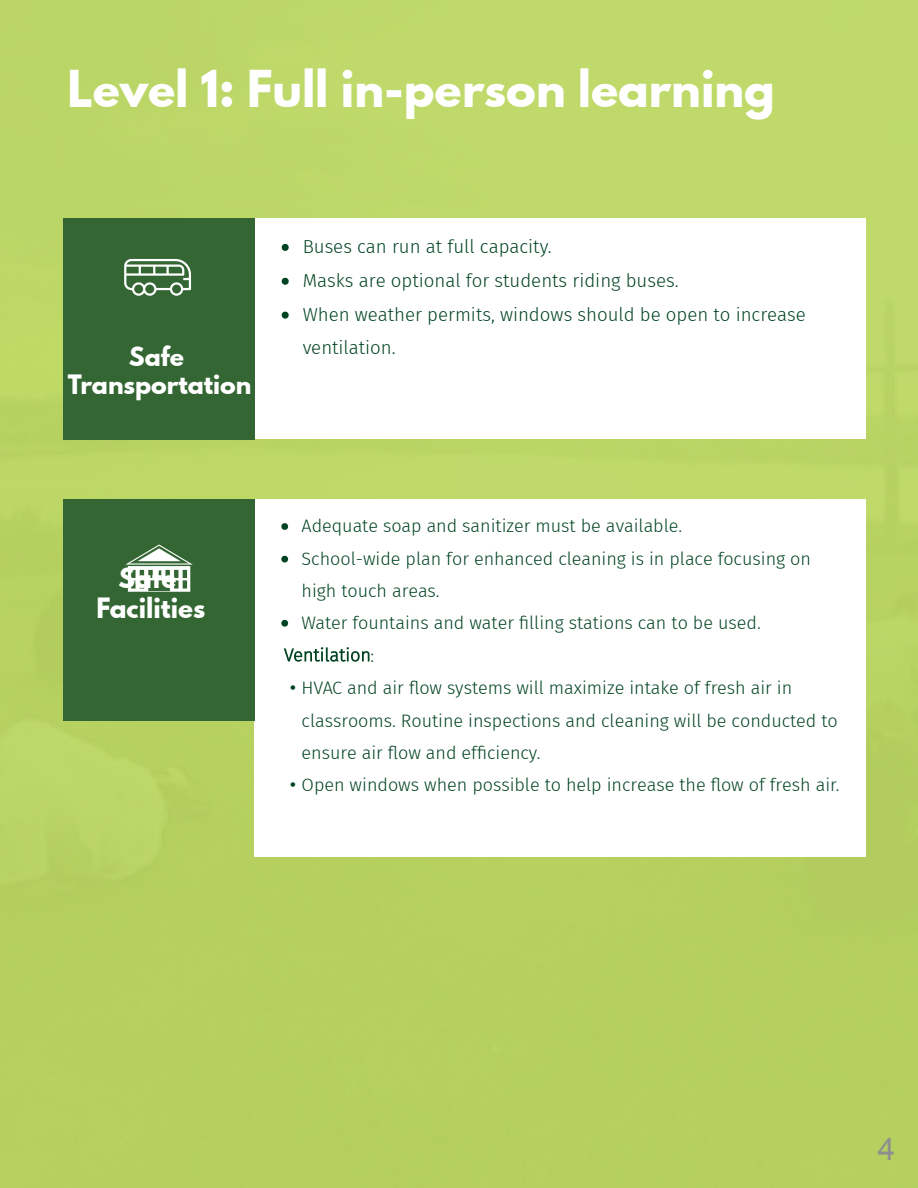
<style>
.page{position:relative;width:918px;height:1188px;background:#fff}
.page>*{position:absolute;margin:0;border:0;box-sizing:border-box;transform-origin:0 0}
.t1{font:700 45px "League Spartan";color:#fff}
.t2{font:31.5px "Arial";color:#8f8f8f}
.t3{font:700 24.75px/29.2px "League Spartan";color:#fff;text-align:center}
.t4{font:700 23.7px/28.2px "League Spartan";color:#fff;text-align:center}
.t5{font:300 18.75px/33.5px "Fira Sans";color:#004322}
.t6{font:300 18px/32.2px "Fira Sans";color:#004322}
.s1{font-family:"Arial";font-weight:400}
</style>
<div class="page">
<img style="left:0;top:0;width:918px;height:1188px">
<div style="left:254px;top:218px;width:612px;height:221px;background:#fff"></div>
<div style="left:63px;top:218px;width:191px;height:222px;background:#363"></div>
<svg style="left:124px;top:259px;width:67px;height:37px"></svg>
<svg style="left:282px;top:244px;width:7px;height:7px"></svg>
<svg style="left:282px;top:278px;width:7px;height:7px"></svg>
<svg style="left:282px;top:312px;width:7px;height:7px"></svg>
<div style="left:254px;top:500px;width:612px;height:357px;background:#fff"></div>
<svg style="left:284px;top:647px;width:86px;height:15px"></svg>
<svg style="left:281px;top:523px;width:7px;height:7px"></svg>
<svg style="left:281px;top:556px;width:7px;height:6px"></svg>
<svg style="left:281px;top:620px;width:7px;height:7px"></svg>
<div style="left:63px;top:500px;width:191px;height:221px;background:#363"></div>
<svg style="left:125px;top:544px;width:68px;height:48px"></svg>
<h1 class="t1" style="left:68px;top:53px;width:709px">Level 1: Full in-person learning</h1>
<h3 class="t4" style="left:68px;top:342px;width:185px">Safe<br>Transportation</h3>
<p class="t5" style="left:303px;top:230px;width:505px">Buses can run at full capacity.<br>Masks are optional for students riding buses.<br>When weather permits, windows should be open to increase ventilation.</p>
<h3 class="t3" style="left:96px;top:564px;width:110px">Safe<br>Facilities</h3>
<p class="t6" style="left:302px;top:510px;width:511px">Adequate soap and sanitizer must be available.<br>School-wide plan for enhanced cleaning is in place focusing on high touch areas.<br>Water fountains and water fi lling stations can to be used.</p>
<p class="t6" style="left:302px;top:672px;width:538px;line-height:32.7px;text-indent:-12px"><span class="s1">•</span> HVAC and air flow systems will maximize intake of fresh air in classrooms. Routine inspections and cleaning will be conducted to ensure air flow and efficiency.</p>
<p class="t6" style="left:290px;top:769px;width:551px"><span class="s1">•</span> Open windows when possible to help increase the flow of fresh air.</p>
<h2 class="t2" style="left:878px;top:1131px;width:19px">4</h2>
</div>
